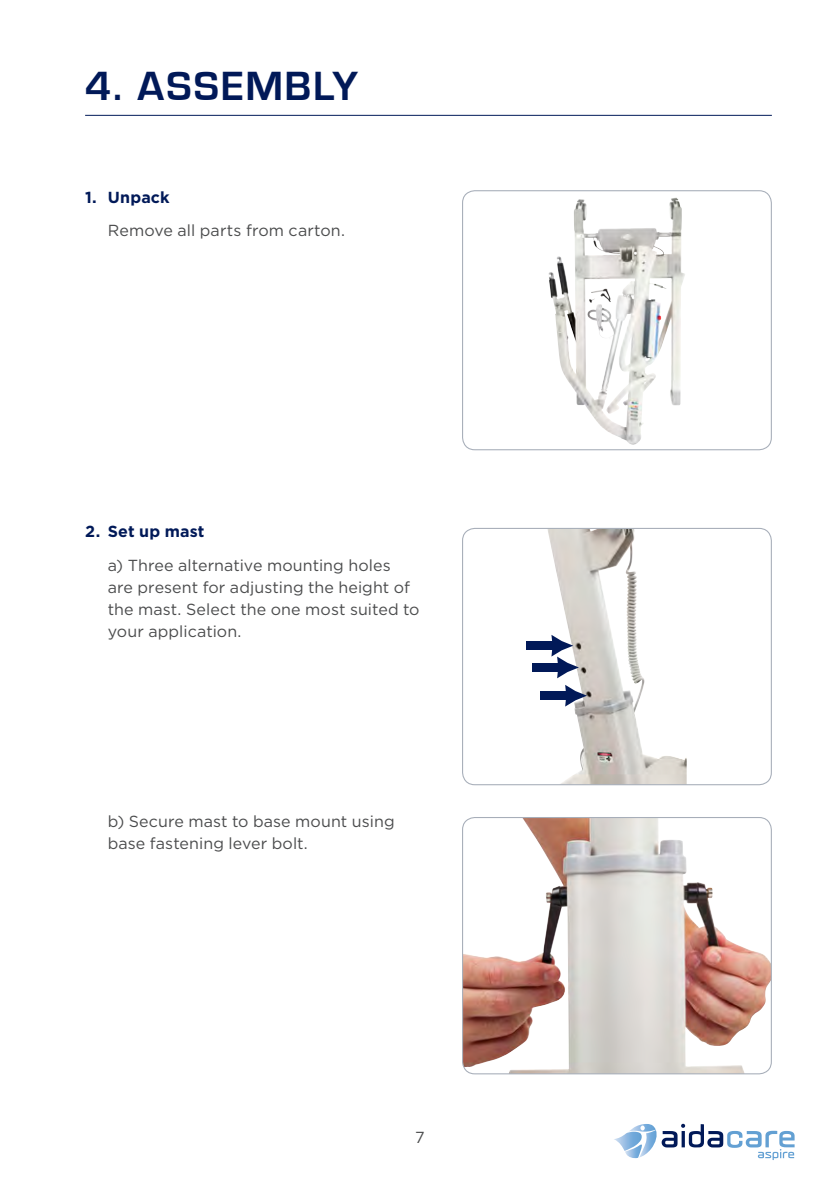
<style>
.page{position:relative;width:840px;height:1191px;background:#fff}
.page>*{position:absolute;margin:0;border:0;box-sizing:border-box;transform-origin:0 0}
.chapter_title{font:700 42px "Eurostile";letter-spacing:.04em;color:#011958}
.A_body_indent{font:16px/22px "Gotham";letter-spacing:.005em;color:#4b4c4d}
.A_subhead_small{font:700 16px "Gotham";letter-spacing:.01em;color:#011958}
</style>
<div class="page">
<svg style="left:614px;top:1123px;width:180px;height:37px"></svg>
<hr style="left:85px;top:115px;width:686px;height:1px;background:#011958">
<img style="left:548px;top:197px;width:128px;height:122px">
<div style="left:462px;top:190px;width:309px;height:260px;border:1px solid #a7aeb9;border-radius:12px"></div>
<img style="left:548px;top:530px;width:138px;height:253px">
<div style="left:462px;top:528px;width:309px;height:257px;border:1px solid #a7aeb9;border-radius:12px"></div>
<img style="left:462px;top:817px;width:308px;height:256px">
<div style="left:462px;top:817px;width:309px;height:257px;border:1px solid #a7aeb9;border-radius:12px"></div>
<div style="left:526px;top:641px;width:26px;height:9px;background:#011958"></div>
<div style="left:531px;top:663px;width:27px;height:9px;background:#011958"></div>
<svg style="left:551px;top:635px;width:27px;height:43px"></svg>
<div style="left:540px;top:691px;width:26px;height:9px;background:#011958"></div>
<svg style="left:565px;top:685px;width:21px;height:21px"></svg>
<p class="chapter_title" style="left:85px;top:63px;width:274px">4. ASSEMBLY</p>
<p class="A_subhead_small" style="left:85px;top:187px;width:86px">1. Unpack</p>
<p class="A_body_indent" style="left:108px;top:219px;width:238px">Remove all parts from carton.</p>
<p class="A_subhead_small" style="left:85px;top:521px;width:121px">2. Set up mast</p>
<p class="A_body_indent" style="left:108px;top:554px;width:313px">a) Three alternative mounting holes are present for adjusting the height of the mast. Select the one most suited to your application.</p>
<p class="A_body_indent" style="left:108px;top:810px;width:288px">b) Secure mast to base mount using base fastening lever bolt.</p>
<p class="A_body_indent" style="left:415px;top:1125px;width:11px">7</p>
</div>
